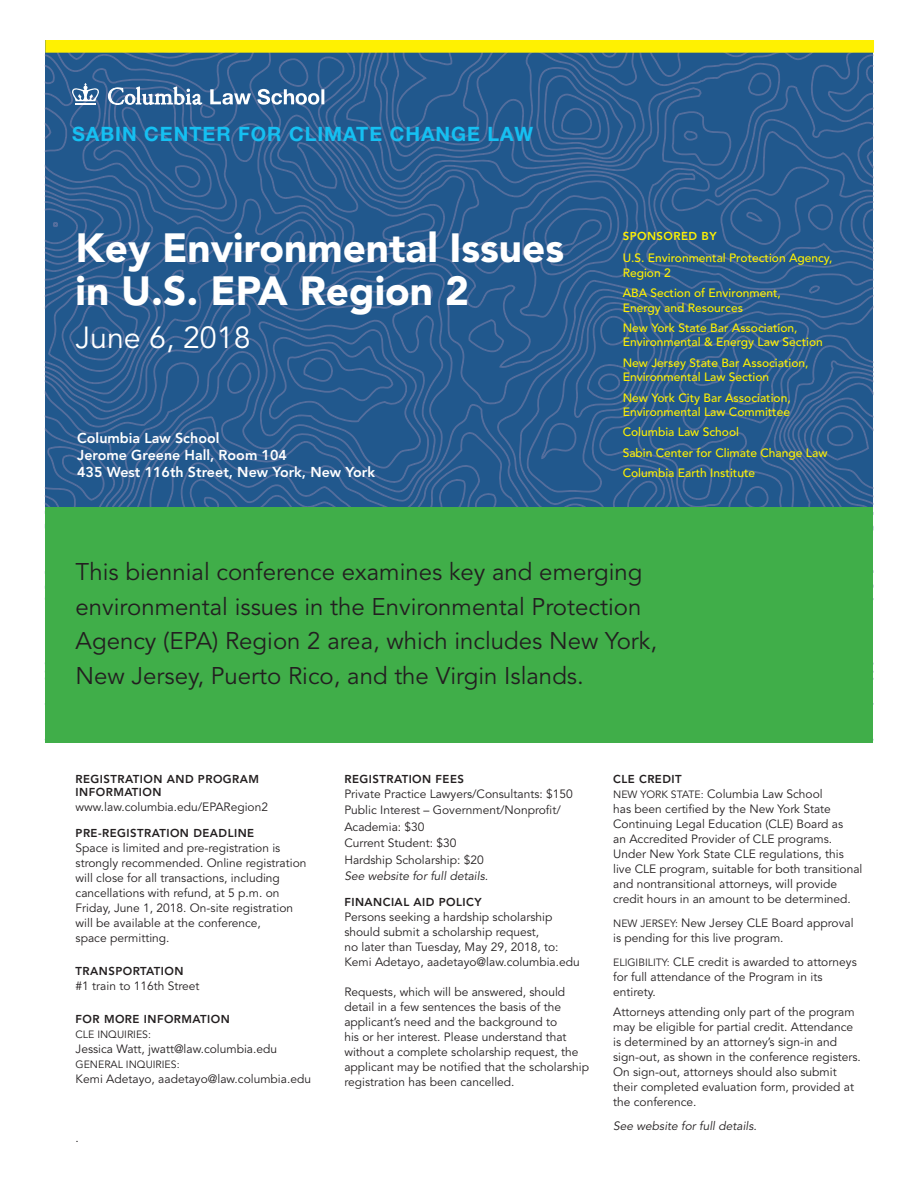
<style>
.page{position:relative;width:918px;height:1188px;background:#fff}
.page>*{position:absolute;margin:0;border:0;box-sizing:border-box;transform-origin:0 0}
.t1{font:900 40.5px/42.8px "Avenir";color:#fff}
.t2{font:30.3px "Avenir";color:#fff}
.t3{font:24px/34.5px "Avenir";color:#231f20}
.t4{font:700 19.8px "Helvetica Neue";letter-spacing:.05em;color:#15c0f2}
.t5{font:800 14.25px/17.1px "Avenir";color:#fff}
.t6{font:12px/15px "Avenir";color:#231f20}
.t7{font:500 12px/14.4px "Avenir";color:#fff101}
.t8{font:italic 12px "Avenir";color:#231f20}
.t9{font:800 11.4px/13.6px "Avenir";letter-spacing:.04em;color:#231f20}
.t10{font:800 11.4px "Avenir";letter-spacing:.04em;color:#fff101}
.t11{font:10.5px "Avenir";color:#231f20}
.s1{font-size:10.5px}
</style>
<div class="page">
<svg style="left:45px;top:53px;width:828px;height:454px;background:#295b8f"></svg>
<svg style="left:45px;top:58px;width:576px;height:449px;background:#295b8f"></svg>
<div style="left:45px;top:507px;width:828px;height:235px;background:#40ae49"></div>
<div style="left:45px;top:38px;width:829px;height:15px;background:#fff101"></div>
<div style="left:5px;top:0;width:913px;height:39px;background:#fff"></div>
<svg style="left:210px;top:89px;width:114px;height:16px"></svg>
<svg style="left:108px;top:79px;width:94px;height:40px;background:#4c76a1"></svg>
<svg style="left:70px;top:83px;width:31px;height:21px"></svg>
<h3 class="t4" style="left:72px;top:122px;width:463px">SABIN CENTER FOR CLIMATE CHANGE LAW</h3>
<h1 class="t1" style="left:76px;top:226px;width:490px">Key Environmental Issues in U.S. EPA Region 2</h1>
<h2 class="t2" style="left:76px;top:320px;width:176px">June 6, 2018</h2>
<p class="t5" style="left:77px;top:430px;width:299px">Columbia Law School<br>Jerome Greene Hall, Room 104<br>435 West 116th Street, New York, New York</p>
<p class="t10" style="left:623px;top:230px;width:95px">SPONSORED BY</p>
<p class="t7" style="left:623px;top:251px;width:211px">U.S. Environmental Protection Agency,<br>Region 2</p>
<p class="t7" style="left:623px;top:286px;width:160px">ABA Section of Environment,<br>Energy and Resources</p>
<p class="t7" style="left:623px;top:321px;width:202px">New York State Bar Association,<br>Environmental &amp; Energy Law Section</p>
<p class="t7" style="left:623px;top:356px;width:187px">New Jersey State Bar Association,<br>Environmental Law Section</p>
<p class="t7" style="left:623px;top:390px;width:170px">New York City Bar Association,<br>Environmental Law Committee</p>
<p class="t7" style="left:623px;top:422px;width:206px;line-height:20.4px">Columbia Law School<br>Sabin Center for Climate Change Law<br>Columbia Earth Institute</p>
<h3 class="t3" style="left:76px;top:555px;width:583px">This biennial conference examines key and emerging environmental issues in the Environmental Protection Agency (EPA) Region 2 area, which includes New York, New Jersey, Puerto Rico, and the Virgin Islands.</h3>
<p class="t9" style="left:76px;top:772px;width:185px">REGISTRATION AND PROGRAM<br>INFORMATION</p>
<p class="t6" style="left:76px;top:800px;width:194px">www.law.columbia.edu/EPARegion2</p>
<p class="t9" style="left:76px;top:826px;width:180px">PRE-REGISTRATION DEADLINE</p>
<p class="t6" style="left:76px;top:841px;width:232px">Space is limited and pre-registration is strongly recommended. Online registration will close for all transactions, including cancellations with refund, at 5 p.m. on Friday, June 1, 2018. On-site registration will be available at the conference,<br>space permitting.</p>
<p class="t9" style="left:76px;top:964px;width:109px">TRANSPORTATION</p>
<p class="t6" style="left:76px;top:978px;width:125px">#1 train to 116th Street</p>
<p class="t9" style="left:76px;top:1012px;width:156px">FOR MORE INFORMATION</p>
<p class="t11" style="left:76px;top:1028px;width:77px">CLE INQUIRIES:</p>
<p class="t6" style="left:76px;top:1041px;width:203px">Jessica Watt, jwatt@law.columbia.edu</p>
<p class="t11" style="left:76px;top:1058px;width:106px">GENERAL INQUIRIES:</p>
<p class="t6" style="left:76px;top:1071px;width:237px">Kemi Adetayo, aadetayo@law.columbia.edu</p>
<p class="t6" style="left:76px;top:1131px;width:5px">.</p>
<p class="t9" style="left:344px;top:772px;width:121px">REGISTRATION FEES</p>
<p class="t6" style="left:344px;top:786px;width:230px;line-height:16.5px">Private Practice Lawyers/Consultants: $150<br>Public Interest – Government/Nonprofit/<br>Academia: $30<br>Current Student: $30<br>Hardship Scholarship: $20</p>
<p class="t8" style="left:344px;top:869px;width:145px">See website for full details.</p>
<p class="t9" style="left:344px;top:895px;width:139px">FINANCIAL AID POLICY</p>
<p class="t6" style="left:344px;top:909px;width:237px">Persons seeking a hardship scholarship should submit a scholarship request,<br>no later than Tuesday, May 29, 2018, to:<br>Kemi Adetayo, aadetayo@law.columbia.edu</p>
<p class="t6" style="left:344px;top:984px;width:246px">Requests, which will be answered, should detail in a few sentences the basis of the applicant’s need and the background to<br>his or her interest. Please understand that without a complete scholarship request, the applicant may be notified that the scholarship registration has been cancelled.</p>
<p class="t9" style="left:613px;top:772px;width:70px">CLE CREDIT</p>
<p class="t6" style="left:613px;top:787px;width:251px"><span class="s1">NEW YORK STATE:</span> Columbia Law School<br>has been certified by the New York State Continuing Legal Education (CLE) Board as<br>an Accredited Provider of CLE programs.<br>Under New York State CLE regulations, this live CLE program, suitable for both transitional and nontransitional attorneys, will provide credit hours in an amount to be determined.</p>
<p class="t6" style="left:613px;top:916px;width:242px"><span class="s1">NEW JERSEY:</span> New Jersey CLE Board approval is pending for this live program.</p>
<p class="t6" style="left:613px;top:955px;width:245px"><span class="s1">ELIGIBILITY:</span> CLE credit is awarded to attorneys for full attendance of the Program in its entirety.</p>
<p class="t6" style="left:613px;top:1004px;width:249px">Attorneys attending only part of the program may be eligible for partial credit. Attendance is determined by an attorney’s sign-in and sign-out, as shown in the conference registers.<br>On sign-out, attorneys should also submit their completed evaluation form, provided at the conference.</p>
<p class="t8" style="left:613px;top:1119px;width:145px">See website for full details.</p>
</div>
